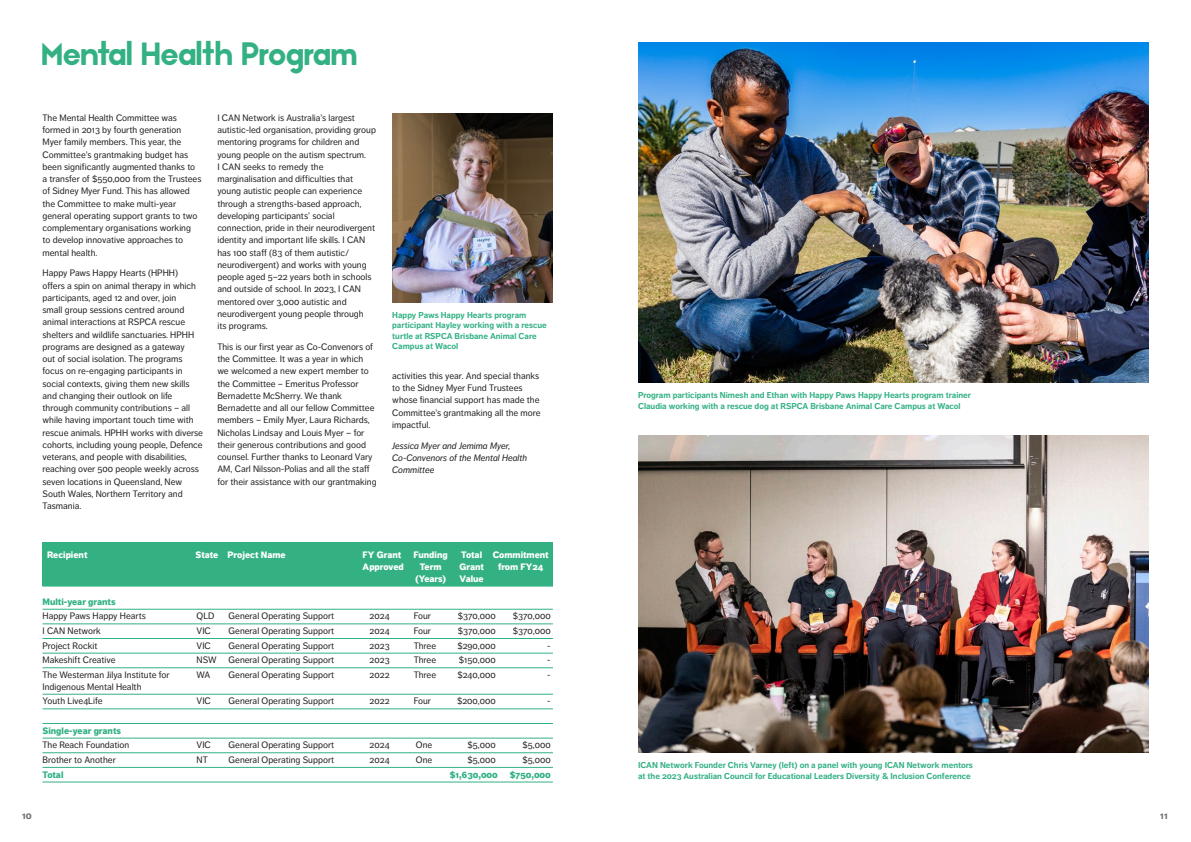
<style>
.page{position:relative;width:1191px;height:842px;background:#fff}
.page>*{position:absolute;margin:0;border:0;box-sizing:border-box;transform-origin:0 0}
.New_head_style{font:30px "Anaheim Gothic";color:#33b183}
.t1{font:700 10px "Dagny Pro";color:#6c6d70}
.Small_body{font:9.2px/12.2px "Dagny Pro";color:#231f20}
._2020_grant_list_fin{font:9.2px "Dagny Pro";color:#231f20}
.table_head_new{font:900 9.2px "Dagny Pro";color:#fff}
.Small_body-2{font:italic 9.2px/12.2px "Dagny Pro";color:#231f20}
.Grant_list_green_total{font:900 9.2px "Dagny Pro";color:#33b183}
.TMF_caption{font:700 8.5px/10.5px "Dagny Pro";color:#33b183}
</style>
<div class="page">
<div style="left:43px;top:542px;width:510px;height:44px;background:#33b183"></div>
<hr style="left:43px;top:586px;width:510px;height:1px;background:#33b183">
<hr style="left:43px;top:609px;width:510px;height:1px;background:#33b183">
<hr style="left:43px;top:624px;width:510px;height:1px;background:#33b183">
<hr style="left:43px;top:638px;width:510px;height:1px;background:#33b183">
<hr style="left:43px;top:653px;width:510px;height:1px;background:#33b183">
<hr style="left:43px;top:667px;width:510px;height:1px;background:#33b183">
<hr style="left:43px;top:694px;width:510px;height:1px;background:#33b183">
<hr style="left:43px;top:709px;width:510px;height:1px;background:#33b183">
<hr style="left:43px;top:723px;width:510px;height:1px;background:#33b183">
<hr style="left:43px;top:738px;width:510px;height:1px;background:#33b183">
<hr style="left:43px;top:752px;width:510px;height:1px;background:#33b183">
<hr style="left:43px;top:767px;width:510px;height:1px;background:#33b183">
<hr style="left:43px;top:782px;width:510px;height:1px;background:#33b183">
<img style="left:638px;top:43px;width:510px;height:340px">
<img style="left:392px;top:113px;width:161px;height:189px">
<img style="left:638px;top:435px;width:510px;height:318px">
<p class="New_head_style" style="left:43px;top:34px;width:317px">Mental Health Program</p>
<p class="Small_body" style="left:43px;top:112px;width:160px">The Mental Health Committee was formed in 2013 by fourth generation Myer family members. This year, the Committee’s grantmaking budget has been significantly augmented thanks to a transfer of $550,000 from the Trustees of Sidney Myer Fund. This has allowed the Committee to make multi-year general operating support grants to two complementary organisations working<br>to develop innovative approaches to mental health.</p>
<p class="Small_body" style="left:43px;top:267px;width:162px">Happy Paws Happy Hearts (HPHH)<br>offers a spin on animal therapy in which participants, aged 12 and over, join<br>small group sessions centred around animal interactions at RSPCA rescue shelters and wildlife sanctuaries. HPHH programs are designed as a gateway<br>out of social isolation. The programs focus on re-engaging participants in social contexts, giving them new skills and changing their outlook on life through community contributions – all while having important touch time with rescue animals. HPHH works with diverse cohorts, including young people, Defence veterans, and people with disabilities, reaching over 500 people weekly across seven locations in Queensland, New South Wales, Northern Territory and Tasmania.</p>
<p class="Small_body" style="left:217px;top:112px;width:160px">I CAN Network is Australia’s largest autistic-led organisation, providing group mentoring programs for children and young people on the autism spectrum.<br>I CAN seeks to remedy the marginalisation and difficulties that young autistic people can experience through a strengths-based approach, developing participants’ social connection, pride in their neurodivergent identity and important life skills. I CAN has 100 staff (83 of them autistic/ neurodivergent) and works with young people aged 5–22 years both in schools and outside of school. In 2023, I CAN mentored over 3,000 autistic and neurodivergent young people through<br>its programs.</p>
<p class="Small_body" style="left:217px;top:341px;width:161px">This is our first year as Co-Convenors of the Committee. It was a year in which we welcomed a new expert member to the Committee – Emeritus Professor Bernadette McSherry. We thank Bernadette and all our fellow Committee members – Emily Myer, Laura Richards, Nicholas Lindsay and Louis Myer – for their generous contributions and good counsel. Further thanks to Leonard Vary AM, Carl Nilsson-Polias and all the staff for their assistance with our grantmaking</p>
<p class="TMF_caption" style="left:392px;top:309px;width:156px">Happy Paws Happy Hearts program participant Hayley working with a rescue turtle at RSPCA Brisbane Animal Care<br>Campus at Wacol</p>
<p class="Small_body" style="left:392px;top:370px;width:150px">activities this year. And special thanks to the Sidney Myer Fund Trustees whose financial support has made the<br>Committee’s grantmaking all the more impactful.</p>
<p class="Small_body-2" style="left:392px;top:439px;width:136px">Jessica Myer and Jemima Myer,<br>Co-Convenors of the Mental Health<br>Committee</p>
<p class="table_head_new" style="left:47px;top:549px;width:42px">Recipient</p>
<p class="table_head_new" style="left:196px;top:549px;width:92px">State Project Name</p>
<p class="table_head_new" style="left:363px;top:549px;width:40px">FY Grant</p>
<p class="table_head_new" style="left:413px;top:549px;width:36px">Funding</p>
<p class="table_head_new" style="left:461px;top:549px;width:89px">Total Commitment</p>
<p class="table_head_new" style="left:363px;top:561px;width:43px">Approved</p>
<p class="table_head_new" style="left:420px;top:561px;width:23px">Term</p>
<p class="table_head_new" style="left:459px;top:561px;width:26px">Grant</p>
<p class="table_head_new" style="left:498px;top:561px;width:47px">from FY24</p>
<p class="table_head_new" style="left:415px;top:573px;width:32px">(Years)</p>
<p class="table_head_new" style="left:459px;top:573px;width:26px">Value</p>
<p class="Grant_list_green_total" style="left:43px;top:596px;width:75px">Multi-year grants</p>
<p class="_2020_grant_list_fin" style="left:43px;top:611px;width:105px">Happy Paws Happy Hearts</p>
<p class="_2020_grant_list_fin" style="left:197px;top:611px;width:19px">QLD</p>
<p class="_2020_grant_list_fin" style="left:229px;top:611px;width:107px">General Operating Support</p>
<p class="_2020_grant_list_fin" style="left:370px;top:611px;width:21px">2024</p>
<p class="_2020_grant_list_fin" style="left:414px;top:611px;width:19px">Four</p>
<p class="_2020_grant_list_fin" style="left:458px;top:611px;width:39px">$370,000</p>
<p class="_2020_grant_list_fin" style="left:513px;top:611px;width:39px">$370,000</p>
<p class="_2020_grant_list_fin" style="left:43px;top:626px;width:60px">I CAN Network</p>
<p class="_2020_grant_list_fin" style="left:197px;top:626px;width:16px">VIC</p>
<p class="_2020_grant_list_fin" style="left:229px;top:626px;width:107px">General Operating Support</p>
<p class="_2020_grant_list_fin" style="left:370px;top:626px;width:21px">2024</p>
<p class="_2020_grant_list_fin" style="left:414px;top:626px;width:19px">Four</p>
<p class="_2020_grant_list_fin" style="left:458px;top:626px;width:39px">$370,000</p>
<p class="_2020_grant_list_fin" style="left:513px;top:626px;width:39px">$370,000</p>
<p class="_2020_grant_list_fin" style="left:43px;top:640px;width:56px">Project Rockit</p>
<p class="_2020_grant_list_fin" style="left:197px;top:640px;width:16px">VIC</p>
<p class="_2020_grant_list_fin" style="left:229px;top:640px;width:107px">General Operating Support</p>
<p class="_2020_grant_list_fin" style="left:370px;top:640px;width:21px">2023</p>
<p class="_2020_grant_list_fin" style="left:414px;top:640px;width:24px">Three</p>
<p class="_2020_grant_list_fin" style="left:457px;top:640px;width:40px">$290,000</p>
<p class="_2020_grant_list_fin" style="left:547px;top:640px;width:5px">-</p>
<p class="_2020_grant_list_fin" style="left:43px;top:655px;width:74px">Makeshift Creative</p>
<p class="_2020_grant_list_fin" style="left:197px;top:655px;width:21px">NSW</p>
<p class="_2020_grant_list_fin" style="left:229px;top:655px;width:107px">General Operating Support</p>
<p class="_2020_grant_list_fin" style="left:370px;top:655px;width:21px">2023</p>
<p class="_2020_grant_list_fin" style="left:414px;top:655px;width:24px">Three</p>
<p class="_2020_grant_list_fin" style="left:459px;top:655px;width:38px">$150,000</p>
<p class="_2020_grant_list_fin" style="left:547px;top:655px;width:5px">-</p>
<p class="_2020_grant_list_fin" style="left:43px;top:669px;width:128px">The Westerman Jilya Institute for</p>
<p class="_2020_grant_list_fin" style="left:197px;top:669px;width:15px">WA</p>
<p class="_2020_grant_list_fin" style="left:229px;top:669px;width:107px">General Operating Support</p>
<p class="_2020_grant_list_fin" style="left:370px;top:669px;width:21px">2022</p>
<p class="_2020_grant_list_fin" style="left:414px;top:669px;width:24px">Three</p>
<p class="_2020_grant_list_fin" style="left:457px;top:669px;width:40px">$240,000</p>
<p class="_2020_grant_list_fin" style="left:547px;top:669px;width:5px">-</p>
<p class="_2020_grant_list_fin" style="left:43px;top:681px;width:100px">Indigenous Mental Health</p>
<p class="_2020_grant_list_fin" style="left:43px;top:696px;width:62px">Youth Live4Life</p>
<p class="_2020_grant_list_fin" style="left:197px;top:696px;width:16px">VIC</p>
<p class="_2020_grant_list_fin" style="left:229px;top:696px;width:107px">General Operating Support</p>
<p class="_2020_grant_list_fin" style="left:370px;top:696px;width:21px">2022</p>
<p class="_2020_grant_list_fin" style="left:414px;top:696px;width:19px">Four</p>
<p class="_2020_grant_list_fin" style="left:457px;top:696px;width:40px">$200,000</p>
<p class="_2020_grant_list_fin" style="left:547px;top:696px;width:5px">-</p>
<p class="Grant_list_green_total" style="left:43px;top:725px;width:80px">Single-year grants</p>
<p class="_2020_grant_list_fin" style="left:43px;top:740px;width:88px">The Reach Foundation</p>
<p class="_2020_grant_list_fin" style="left:197px;top:740px;width:16px">VIC</p>
<p class="_2020_grant_list_fin" style="left:229px;top:740px;width:107px">General Operating Support</p>
<p class="_2020_grant_list_fin" style="left:370px;top:740px;width:21px">2024</p>
<p class="_2020_grant_list_fin" style="left:416px;top:740px;width:18px">One</p>
<p class="_2020_grant_list_fin" style="left:467px;top:740px;width:30px">$5,000</p>
<p class="_2020_grant_list_fin" style="left:522px;top:740px;width:30px">$5,000</p>
<p class="_2020_grant_list_fin" style="left:43px;top:754px;width:75px">Brother to Another</p>
<p class="_2020_grant_list_fin" style="left:197px;top:754px;width:13px">NT</p>
<p class="_2020_grant_list_fin" style="left:229px;top:754px;width:107px">General Operating Support</p>
<p class="_2020_grant_list_fin" style="left:370px;top:754px;width:21px">2024</p>
<p class="_2020_grant_list_fin" style="left:416px;top:754px;width:18px">One</p>
<p class="_2020_grant_list_fin" style="left:467px;top:754px;width:30px">$5,000</p>
<p class="_2020_grant_list_fin" style="left:522px;top:754px;width:30px">$5,000</p>
<p class="Grant_list_green_total" style="left:43px;top:769px;width:22px">Total</p>
<p class="Grant_list_green_total" style="left:450px;top:769px;width:49px">$1,630,000</p>
<p class="Grant_list_green_total" style="left:510px;top:769px;width:42px">$750,000</p>
<p class="TMF_caption" style="left:638px;top:390px;width:334px">Program participants Nimesh and Ethan with Happy Paws Happy Hearts program trainer<br>Claudia working with a rescue dog at RSPCA Brisbane Animal Care Campus at Wacol</p>
<p class="TMF_caption" style="left:638px;top:760px;width:336px">ICAN Network Founder Chris Varney (left) on a panel with young ICAN Network mentors at the 2023 Australian Council for Educational Leaders Diversity &amp; Inclusion Conference</p>
<p class="t1" style="left:22px;top:809px;width:11px">10</p>
<p class="t1" style="left:1160px;top:809px;width:9px">11</p>
</div>
